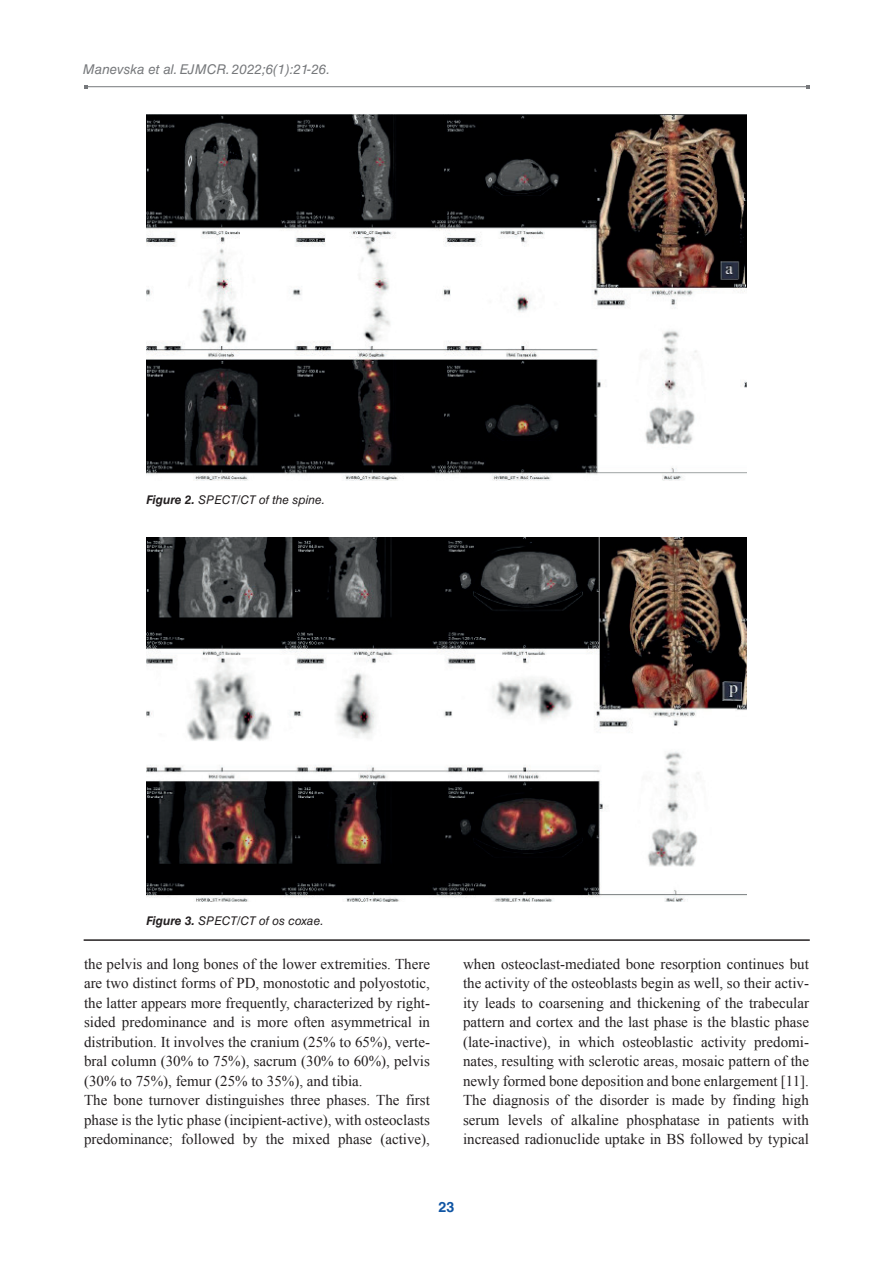
<style>
.page{position:relative;width:893px;height:1263px;background:#fff}
.page>*{position:absolute;margin:0;border:0;box-sizing:border-box;transform-origin:0 0}
.t1{font:15px/19.5px "Times New Roman";color:#231f20}
.t2{font:700 14.25px "Helvetica LT Std";color:#1055a4}
.t3{font:italic 13.5px "Helvetica LT Std";color:#76787b}
.t4{font:italic 12px "Helvetica LT Std";color:#231f20}
.s1{font-weight:700}
</style>
<div class="page">
<hr style="left:86px;top:86px;width:721px;height:1px;background:#76787b">
<img style="left:146px;top:114px;width:600px;height:366px">
<img style="left:146px;top:537px;width:600px;height:364px">
<hr style="left:84px;top:939px;width:726px;height:2px;background:#231f20">
<p class="t3" style="left:83px;top:61px;width:249px">Manevska et al. EJMCR. 2022;6(1):21-26.</p>
<p class="t4" style="left:146px;top:493px;width:180px"><span class="s1">Figure 2.</span> SPECT/CT of the spine.</p>
<p class="t4" style="left:146px;top:914px;width:179px"><span class="s1">Figure 3.</span> SPECT/CT of os coxae.</p>
<p class="t1" style="left:84px;top:954px;width:347px">the pelvis and long bones of the lower extremities. There are two distinct forms of PD, monostotic and polyostotic, the latter appears more frequently, characterized by right&shy;sided predominance and is more often asymmetrical in distribution. It involves the cranium (25% to 65%), verte&shy;bral column (30% to 75%), sacrum (30% to 60%), pelvis (30% to 75%), femur (25% to 35%), and tibia.<br>The bone turnover distinguishes three phases. The first phase is the lytic phase (incipient-active), with osteoclasts predominance; followed by the mixed phase (active),</p>
<p class="t1" style="left:463px;top:954px;width:347px;text-align:justify">when osteoclast-mediated bone resorption continues but the activity of the osteoblasts begin as well, so their activ&shy;ity leads to coarsening and thickening of the trabecular pattern and cortex and the last phase is the blastic phase (late-inactive), in which osteoblastic activity predomi&shy;nates, resulting with sclerotic areas, mosaic pattern of the newly formed bone deposition and bone enlargement [11].<br>The diagnosis of the disorder is made by finding high serum levels of alkaline phosphatase in patients with increased radionuclide uptake in BS followed by typical</p>
<p class="t2" style="left:439px;top:1198px;width:17px">23</p>
</div>
